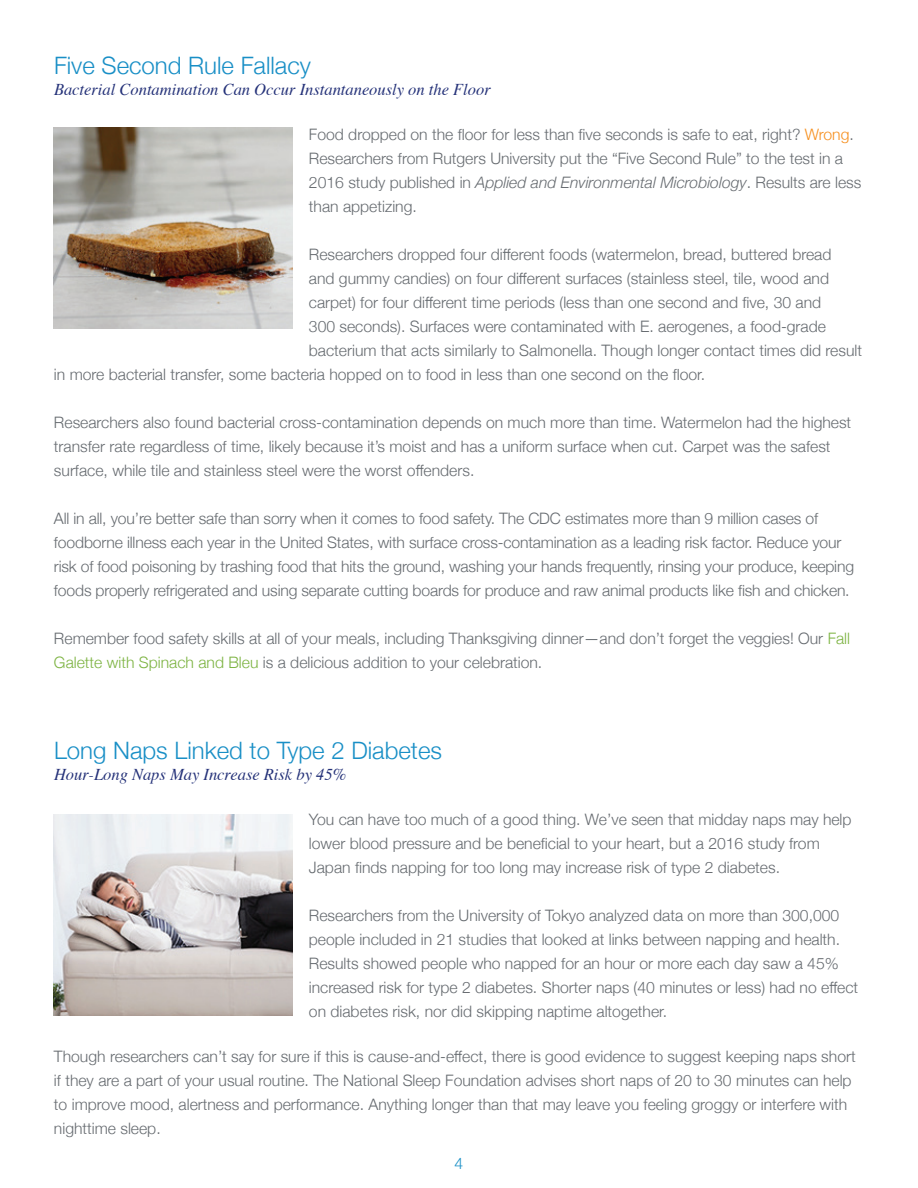
<style>
.page{position:relative;width:918px;height:1188px;background:#fff}
.page>*{position:absolute;margin:0;border:0;box-sizing:border-box;transform-origin:0 0}
.t1{font:300 24px "Helvetica Neue";color:#198fc6}
.t2{font:italic 16.5px "Times";color:#253279}
.t3{font:300 15.75px/24px "Helvetica Neue";color:#666b70}
.t4{font:300 15.75px "Helvetica Neue";color:#198fc6}
.s1{color:#f68f1e}
.s2{font-style:italic}
.s3{color:#7cb341}
</style>
<div class="page">
<img style="left:54px;top:128px;width:239px;height:200px">
<img style="left:54px;top:815px;width:239px;height:200px">
<h1 class="t1" style="left:54px;top:46px;width:258px">Five Second Rule Fallacy</h1>
<p class="t2" style="left:54px;top:75px;width:438px">Bacterial Contamination Can Occur Instantaneously on the Floor</p>
<p class="t3" style="left:309px;top:121px;width:554px">Food dropped on the floor for less than five seconds is safe to eat, right? <span class="s1">Wrong</span>.<br>Researchers from Rutgers University put the “Five Second Rule” to the test in a 2016 study published in <span class="s2">Applied and Environmental Microbiology</span>. Results are less than appetizing.</p>
<p class="t3" style="left:309px;top:241px;width:524px">Researchers dropped four different foods (watermelon, bread, buttered bread</p>
<p class="t3" style="left:309px;top:265px;width:522px">and gummy candies) on four different surfaces (stainless steel, tile, wood and</p>
<p class="t3" style="left:309px;top:289px;width:514px">carpet) for four different time periods (less than one second and five, 30 and</p>
<p class="t3" style="left:309px;top:313px;width:519px">300 seconds). Surfaces were contaminated with E. aerogenes, a food-grade</p>
<p class="t3" style="left:309px;top:337px;width:555px">bacterium that acts similarly to Salmonella. Though longer contact times did result</p>
<p class="t3" style="left:54px;top:361px;width:653px">in more bacterial transfer, some bacteria hopped on to food in less than one second on the floor.</p>
<p class="t3" style="left:54px;top:409px;width:799px">Researchers also found bacterial cross-contamination depends on much more than time. Watermelon had the highest transfer rate regardless of time, likely because it’s moist and has a uniform surface when cut. Carpet was the safest surface, while tile and stainless steel were the worst offenders.</p>
<p class="t3" style="left:54px;top:505px;width:802px">All in all, you’re better safe than sorry when it comes to food safety. The CDC estimates more than 9 million cases of foodborne illness each year in the United States, with surface cross-contamination as a leading risk factor. Reduce your risk of food poisoning by trashing food that hits the ground, washing your hands frequently, rinsing your produce, keeping foods properly refrigerated and using separate cutting boards for produce and raw animal products like fish and chicken.</p>
<p class="t3" style="left:54px;top:625px;width:798px">Remember food safety skills at all of your meals, including Thanksgiving dinner—and don’t forget the veggies! Our <span class="s3">Fall<br>Galette with Spinach and Bleu</span> is a delicious addition to your celebration.</p>
<h1 class="t1" style="left:54px;top:731px;width:390px">Long Naps Linked to Type 2 Diabetes</h1>
<p class="t2" style="left:54px;top:761px;width:294px">Hour-Long Naps May Increase Risk by 45%</p>
<p class="t3" style="left:309px;top:807px;width:544px">You can have too much of a good thing. We’ve seen that midday naps may help lower blood pressure and be beneficial to your heart, but a 2016 study from<br>Japan finds napping for too long may increase risk of type 2 diabetes.</p>
<p class="t3" style="left:309px;top:903px;width:551px">Researchers from the University of Tokyo analyzed data on more than 300,000 people included in 21 studies that looked at links between napping and health.<br>Results showed people who napped for an hour or more each day saw a 45% increased risk for type 2 diabetes. Shorter naps (40 minutes or less) had no effect on diabetes risk, nor did skipping naptime altogether.</p>
<p class="t3" style="left:54px;top:1044px;width:803px">Though researchers can’t say for sure if this is cause-and-effect, there is good evidence to suggest keeping naps short if they are a part of your usual routine. The National Sleep Foundation advises short naps of 20 to 30 minutes can help to improve mood, alertness and performance. Anything longer than that may leave you feeling groggy or interfere with nighttime sleep.</p>
<p class="t4" style="left:455px;top:1151px;width:10px">4</p>
</div>
